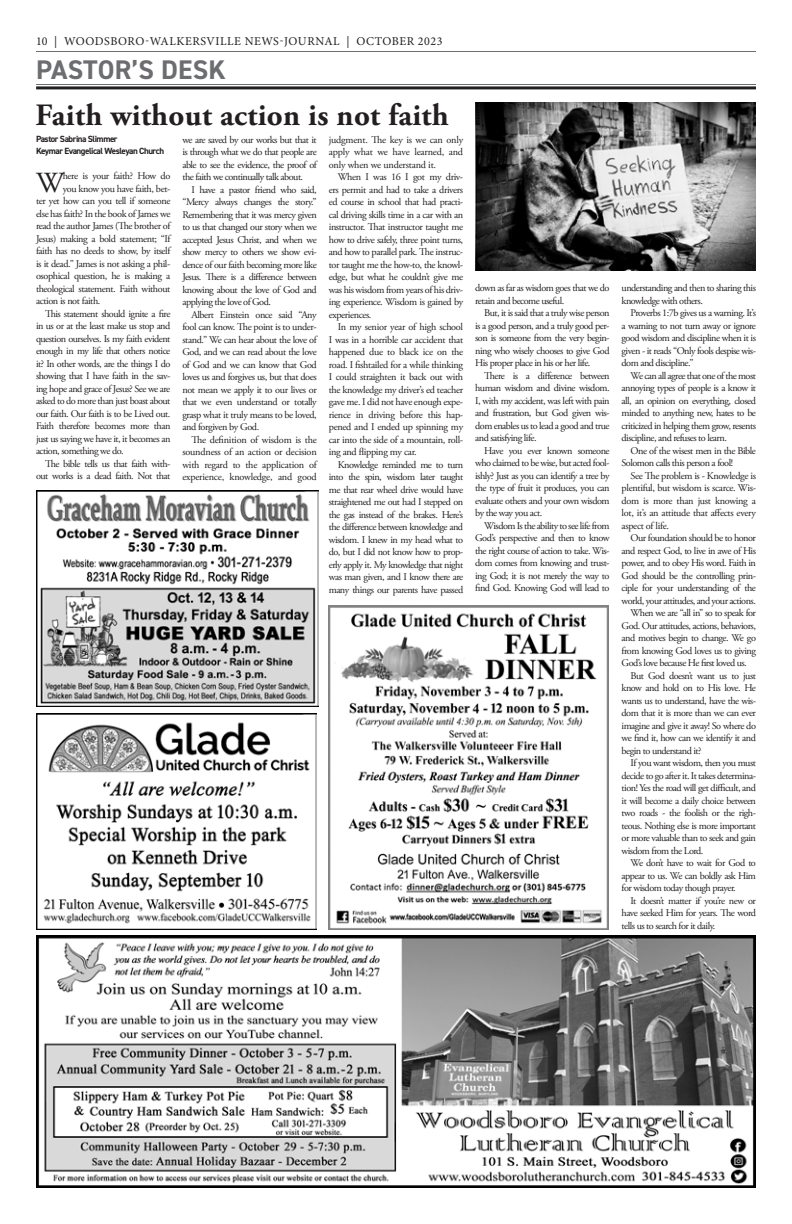
<style>
.page{position:relative;width:792px;height:1224px;background:#fff}
.page>*{position:absolute;margin:0;border:0;box-sizing:border-box;transform-origin:0 0}
.Title_new{font:700 31px "Adobe Garamond Pro";letter-spacing:.01em;color:#231f20}
._1st_paragraph{font:29.1px "Adobe Garamond Pro";color:#231f20}
.t1{font:700 27px "DIN2014";letter-spacing:.01em;color:#6c6d70}
.t2{font:12px "Minion Pro";letter-spacing:.045em;color:#231f20}
.body{font:10.2px/12.5px "Adobe Garamond Pro";letter-spacing:-.05em;color:#231f20;text-align:justify}
._1st_paragraph-2{font:10.2px "Adobe Garamond Pro";letter-spacing:-.04em;color:#231f20}
.author{font:700 9px "DIN2014";letter-spacing:-.05em;color:#231f20}
</style>
<div class="page">
<hr style="left:36px;top:51px;width:720px;height:1px;background:#6c6d70">
<hr style="left:36px;top:84px;width:720px;height:1px;background:#6c6d70">
<hr style="left:36px;top:86px;width:720px;height:3px;background:#231f20">
<img style="left:36px;top:936px;width:720px;height:252px">
<img style="left:329px;top:606px;width:280px;height:324px">
<img style="left:37px;top:491px;width:282px;height:216px">
<img style="left:36px;top:714px;width:281px;height:216px">
<img style="left:475px;top:103px;width:281px;height:168px">
<p class="t2" style="left:36px;top:33px;width:408px">10 | WOODSBORO-WALKERSVILLE NEWS-JOURNAL | OCTOBER 2023</p>
<p class="t1" style="left:36px;top:52px;width:191px">PASTOR’S DESK</p>
<p class="Title_new" style="left:36px;top:97px;width:415px">Faith without action is not faith</p>
<p class="author" style="left:36px;top:133px;width:83px">Pastor Sabrina Slimmer</p>
<p class="author" style="left:36px;top:145px;width:130px">Keymar Evangelical Wesleyan Church</p>
<p class="_1st_paragraph" style="left:36px;top:165px;width:29px">W</p>
<p class="body" style="left:182px;top:134px;width:136px">we are saved by our works but that it is through what we do that people are able to see the evidence, the proof of the faith we continually talk about.</p>
<p class="body" style="left:182px;top:184px;width:136px;text-indent:9px">I have a pastor friend who said, “Mercy always changes the story.” Remembering that it was mercy given to us that changed our story when we accepted Jesus Christ, and when we show mercy to others we show evi&shy;dence of our faith becoming more like Jesus. There is a difference between knowing about the love of God and applying the love of God.</p>
<p class="body" style="left:182px;top:309px;width:136px;text-indent:9px">Albert Einstein once said “Any fool can know. The point is to under&shy;stand.” We can hear about the love of God, and we can read about the love of God and we can know that God loves us and forgives us, but that does not mean we apply it to our lives or that we even understand or totally grasp what it truly means to be loved, and forgiven by God.</p>
<p class="body" style="left:182px;top:434px;width:136px;text-indent:9px">The definition of wisdom is the soundness of an action or decision with regard to the application of experience, knowledge, and good</p>
<p class="body" style="left:329px;top:134px;width:136px">judgment. The key is we can only apply what we have learned, and only when we understand it.</p>
<p class="body" style="left:329px;top:171px;width:136px;text-indent:9px">When I was 16 I got my driv&shy;ers permit and had to take a drivers ed course in school that had practi&shy;cal driving skills time in a car with an instructor. That instructor taught me how to drive safely, three point turns, and how to parallel park. The instruc&shy;tor taught me the how-to, the knowl&shy;edge, but what he couldn’t give me was his wisdom from years of his driv&shy;ing experience. Wisdom is gained by experiences.</p>
<p class="body" style="left:329px;top:321px;width:136px;text-indent:9px">In my senior year of high school I was in a horrible car accident that happened due to black ice on the road. I fishtailed for a while thinking I could straighten it back out with the knowledge my driver’s ed teacher gave me. I did not have enough expe&shy;rience in driving before this hap&shy;pened and I ended up spinning my car into the side of a mountain, roll&shy;ing and flipping my car.</p>
<p class="body" style="left:329px;top:459px;width:136px;text-indent:9px">Knowledge reminded me to turn into the spin, wisdom later taught me that rear wheel drive would have straightened me out had I stepped on the gas instead of the brakes. Here’s the difference between knowledge and wisdom. I knew in my head what to do, but I did not know how to prop&shy;erly apply it. My knowledge that night was man given, and I know there are many things our parents have passed</p>
<p class="_1st_paragraph-2" style="left:63px;top:170px;width:109px">here is your faith? How do</p>
<p class="_1st_paragraph-2" style="left:63px;top:183px;width:109px">you know you have faith, bet-</p>
<p class="_1st_paragraph-2" style="left:36px;top:195px;width:136px">ter yet how can you tell if someone</p>
<p class="_1st_paragraph-2" style="left:36px;top:208px;width:136px">else has faith? In the book of James we</p>
<p class="_1st_paragraph-2" style="left:36px;top:220px;width:136px">read the author James (The brother of</p>
<p class="_1st_paragraph-2" style="left:36px;top:233px;width:136px">Jesus) making a bold statement; “If</p>
<p class="_1st_paragraph-2" style="left:36px;top:245px;width:136px">faith has no deeds to show, by itself</p>
<p class="_1st_paragraph-2" style="left:36px;top:258px;width:136px">is it dead.” James is not asking a phil-</p>
<p class="_1st_paragraph-2" style="left:36px;top:270px;width:136px">osophical question, he is making a</p>
<p class="_1st_paragraph-2" style="left:36px;top:283px;width:136px">theological statement. Faith without</p>
<p class="_1st_paragraph-2" style="left:36px;top:295px;width:66px">action is not faith.</p>
<p class="body" style="left:36px;top:308px;width:136px;text-indent:9px">This statement should ignite a fire in us or at the least make us stop and question ourselves. Is my faith evident enough in my life that others notice it? In other words, are the things I do showing that I have faith in the sav&shy;ing hope and grace of Jesus? See we are asked to do more than just boast about our faith. Our faith is to be Lived out.<br>Faith therefore becomes more than just us saying we have it, it becomes an action, something we do.</p>
<p class="body" style="left:36px;top:458px;width:136px;text-align:right">The bible tells us that faith with&shy;out works is a dead faith. Not that</p>
<p class="body" style="left:475px;top:282px;width:136px">down as far as wisdom goes that we do retain and become useful.</p>
<p class="body" style="left:475px;top:307px;width:136px;text-indent:9px">But, it is said that a truly wise person is a good person, and a truly good per&shy;son is someone from the very begin&shy;ning who wisely chooses to give God His proper place in his or her life.</p>
<p class="body" style="left:475px;top:370px;width:136px;text-indent:9px">There is a difference between human wisdom and divine wisdom.<br>I, with my accident, was left with pain and frustration, but God given wis&shy;dom enables us to lead a good and true and satisfying life.</p>
<p class="body" style="left:475px;top:445px;width:136px;text-indent:9px">Have you ever known someone who claimed to be wise, but acted fool&shy;ishly? Just as you can identify a tree by the type of fruit it produces, you can evaluate others and your own wisdom by the way you act.</p>
<p class="body" style="left:475px;top:520px;width:136px;text-indent:9px">Wisdom Is the ability to see life from God’s perspective and then to know the right course of action to take. Wis&shy;dom comes from knowing and trust&shy;ing God; it is not merely the way to find God. Knowing God will lead to</p>
<p class="body" style="left:622px;top:282px;width:136px">understanding and then to sharing this knowledge with others.</p>
<p class="body" style="left:622px;top:307px;width:136px;text-indent:9px">Proverbs 1:7b gives us a warning. It’s a warning to not turn away or ignore good wisdom and discipline when it is given - it reads “Only fools despise wis&shy;dom and discipline.”</p>
<p class="body" style="left:622px;top:370px;width:136px;text-indent:9px">We can all agree that one of the most annoying types of people is a know it all, an opinion on everything, closed minded to anything new, hates to be criticized in helping them grow, resents discipline, and refuses to learn.</p>
<p class="body" style="left:622px;top:445px;width:136px;text-indent:9px">One of the wisest men in the Bible<br>Solomon calls this person a fool!</p>
<p class="body" style="left:622px;top:470px;width:136px;text-indent:9px">See The problem is - Knowledge is plentiful, but wisdom is scarce. Wis&shy;dom is more than just knowing a lot, it’s an attitude that affects every aspect of life.</p>
<p class="body" style="left:622px;top:532px;width:136px;text-indent:9px">Our foundation should be to honor and respect God, to live in awe of His power, and to obey His word. Faith in God should be the controlling prin&shy;ciple for your understanding of the world, your attitudes, and your actions.</p>
<p class="body" style="left:622px;top:607px;width:136px;text-indent:9px">When we are “all in” so to speak for God. Our attitudes, actions, behaviors, and motives begin to change. We go from knowing God loves us to giving God’s love because He first loved us.</p>
<p class="body" style="left:622px;top:670px;width:136px;text-indent:9px">But God doesn’t want us to just know and hold on to His love. He wants us to understand, have the wis&shy;dom that it is more than we can ever imagine and give it away! So where do we find it, how can we identify it and begin to understand it?</p>
<p class="body" style="left:622px;top:757px;width:136px;text-indent:9px">If you want wisdom, then you must decide to go after it. It takes determina&shy;tion! Yes the road will get difficult, and it will become a daily choice between two roads - the foolish or the righ&shy;teous. Nothing else is more important or more valuable than to seek and gain wisdom from the Lord.</p>
<p class="body" style="left:622px;top:857px;width:136px;text-indent:9px">We don’t have to wait for God to appear to us. We can boldly ask Him for wisdom today though prayer.</p>
<p class="body" style="left:622px;top:895px;width:136px;text-indent:9px">It doesn’t matter if you’re new or have seeked Him for years. The word tells us to search for it daily.</p>
</div>
